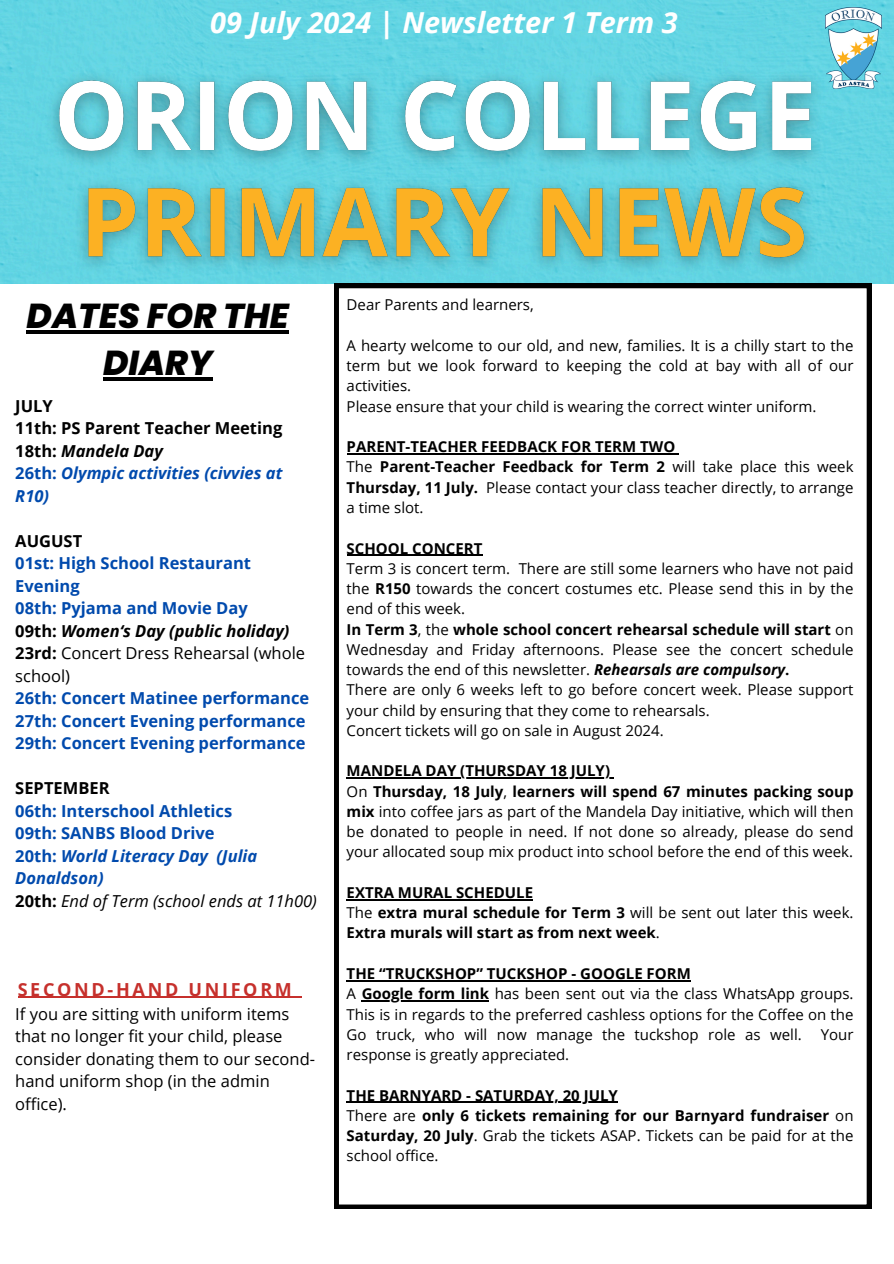
<style>
.page{position:relative;width:894px;height:1264px;background:#fff}
.page>*{position:absolute;margin:0;border:0;box-sizing:border-box;transform-origin:0 0}
.t1{font:italic 800 34.5px/47.4px "Poppins";color:#000;text-align:center}
.t2{font:italic 700 28.95px "Open Sans";color:#fff}
.t3{font:700 18px "Open Sans";letter-spacing:.15em;color:#c6302c}
.t4{font:700 16.5px/22.5px "Open Sans";color:#004aad}
.t5{font:16.5px/22.5px "Open Sans";color:#000}
.t6{font:700 16.5px/22.5px "Open Sans";color:#000}
.t7{font:15px/20.2px "Open Sans";color:#000;text-align:justify}
.t8{font:700 15px/20.2px "Open Sans";color:#000}
.s1{font-style:italic}
.s2{color:#004aad}
.s3{font-style:italic;color:#004aad}
.s4{color:#000}
.s5{font-style:italic;color:#000}
.s6{font-weight:400;color:#000}
.s7{font-weight:400;font-style:italic;color:#000}
.s8{font-weight:700}
.s9{font-weight:700;font-style:italic}
.s10{font-weight:400}
</style>
<div class="page">
<div style="left:0;top:0;width:893px;height:283px;background:#63d5e3"></div>
<img style="left:825px;top:8px;width:56px;height:81px">
<svg style="left:334px;top:284px;width:536px;height:924px"></svg>
<hr style="left:346px;top:453px;width:329px;height:1px;background:#000">
<hr style="left:346px;top:554px;width:136px;height:1px;background:#000">
<hr style="left:346px;top:777px;width:264px;height:1px;background:#000">
<hr style="left:346px;top:899px;width:187px;height:1px;background:#000">
<hr style="left:346px;top:980px;width:344px;height:1px;background:#000">
<hr style="left:361px;top:1000px;width:128px;height:1px;background:#000">
<hr style="left:346px;top:1101px;width:271px;height:1px;background:#000">
<img style="left:35px;top:48px;width:801px;height:131px">
<img style="left:65px;top:155px;width:763px;height:130px">
<hr style="left:27px;top:330px;width:262px;height:3px;background:#000">
<hr style="left:103px;top:377px;width:109px;height:3px;background:#000">
<hr style="left:18px;top:996px;width:276px;height:1px;background:#c6302c">
<h2 class="t2" style="left:210px;top:2px;width:469px">09 July 2024 | Newsletter 1 Term 3</h2>
<h5 class="t1" style="left:27px;top:292px;width:263px">DATES FOR THE<br>DIARY</h5>
<h6 class="t6" style="left:15px;top:394px;width:268px">JULY<br>11th: PS Parent Teacher Meeting<br>18th: <span class="s1">Mandela Day<br></span><span class="s2">26th:</span> <span class="s3">Olympic activities (civvies at<br>R10)</span></h6>
<h6 class="t4" style="left:15px;top:529px;width:295px"><span class="s4">AUGUST<br></span>01st: High School Restaurant<br>Evening<br>08th: Pyjama and Movie Day<br><span class="s4">09th:</span> <span class="s5">Women‘s Day (public holiday)<br></span><span class="s4">23rd:</span> <span class="s6">Concert Dress Rehearsal (whole school)<br></span>26th: Concert Matinee performance<br>27th: Concert Evening performance<br>29th: Concert Evening performance</h6>
<h4 class="t4" style="left:15px;top:776px;width:303px"><span class="s4">SEPTEMBER<br></span>06th: Interschool Athletics<br>09th: SANBS Blood Drive<br>20th: <span class="s1">World Literacy Day (Julia<br>Donaldson)<br></span><span class="s4">20th:</span> <span class="s7">End of Term (school ends at 11h00)</span></h4>
<p class="t3" style="left:18px;top:976px;width:275px">SECOND-HAND UNIFORM</p>
<h6 class="t5" style="left:15px;top:1002px;width:301px">If you are sitting with uniform items that no longer fit your child, please consider donating them to our second&shy;hand uniform shop (in the admin office).</h6>
<p class="t7" style="left:346px;top:294px;width:188px">Dear Parents and learners,</p>
<p class="t7" style="left:346px;top:335px;width:508px">A hearty welcome to our old, and new, families. It is a chilly start to the term but we look forward to keeping the cold at bay with all of our activities.</p>
<p class="t7" style="left:346px;top:396px;width:471px">Please ensure that your child is wearing the correct winter uniform.</p>
<p class="t8" style="left:346px;top:436px;width:330px">PARENT-TEACHER FEEDBACK FOR TERM TWO</p>
<p class="t7" style="left:346px;top:456px;width:508px">The <span class="s8">Parent-Teacher Feedback for Term 2</span> will take place this week <span class="s8">Thursday, 11 July.</span> Please contact your class teacher directly, to arrange a time slot.</p>
<p class="t8" style="left:346px;top:537px;width:137px">SCHOOL CONCERT</p>
<p class="t7" style="left:346px;top:558px;width:508px">Term 3 is concert term. There are still some learners who have not paid the <span class="s8">R150</span> towards the concert costumes etc. Please send this in by the end of this week.</p>
<p class="t7" style="left:346px;top:618px;width:508px"><span class="s8">In Term 3</span>, the <span class="s8">whole school concert rehearsal schedule will start</span> on Wednesday and Friday afternoons. Please see the concert schedule towards the end of this newsletter. <span class="s9">Rehearsals are compulsory</span><span class="s8">.</span></p>
<p class="t7" style="left:346px;top:679px;width:508px">There are only 6 weeks left to go before concert week. Please support your child by ensuring that they come to rehearsals.</p>
<p class="t7" style="left:346px;top:720px;width:318px">Concert tickets will go on sale in August 2024.</p>
<p class="t8" style="left:346px;top:760px;width:265px">MANDELA DAY (THURSDAY 18 JULY)</p>
<p class="t7" style="left:346px;top:780px;width:508px">On <span class="s8">Thursday, 18 July</span>, <span class="s8">learners will spend 67 minutes packing soup mix</span> into coffee jars as part of the Mandela Day initiative, which will then be donated to people in need. If not done so already, please do send your allocated soup mix product into school before the end of this week.</p>
<p class="t8" style="left:346px;top:882px;width:188px">EXTRA MURAL SCHEDULE</p>
<p class="t8" style="left:346px;top:902px;width:508px"><span class="s10">The</span> extra mural schedule for Term 3 <span class="s10">will be sent out later this week.<br></span>Extra murals will start as from next week<span class="s10">.</span></p>
<p class="t8" style="left:346px;top:963px;width:345px">THE “TRUCKSHOP” TUCKSHOP - GOOGLE FORM</p>
<p class="t7" style="left:346px;top:983px;width:508px">A <span class="s8">Google form link</span> has been sent out via the class WhatsApp groups.</p>
<p class="t7" style="left:346px;top:1003px;width:508px">This is in regards to the preferred cashless options for the Coffee on the<br>Go truck, who will now manage the tuckshop role as well.</p>
<p class="t7" style="left:820px;top:1023px;width:34px">Your</p>
<p class="t7" style="left:346px;top:1044px;width:224px">response is greatly appreciated.</p>
<p class="t8" style="left:346px;top:1084px;width:272px">THE BARNYARD - SATURDAY, 20 JULY</p>
<p class="t7" style="left:346px;top:1104px;width:508px">There are <span class="s8">only 6 tickets remaining for our Barnyard fundraiser</span> on <span class="s8">Saturday, 20 July</span>. Grab the tickets ASAP. Tickets can be paid for at the school office.</p>
</div>
